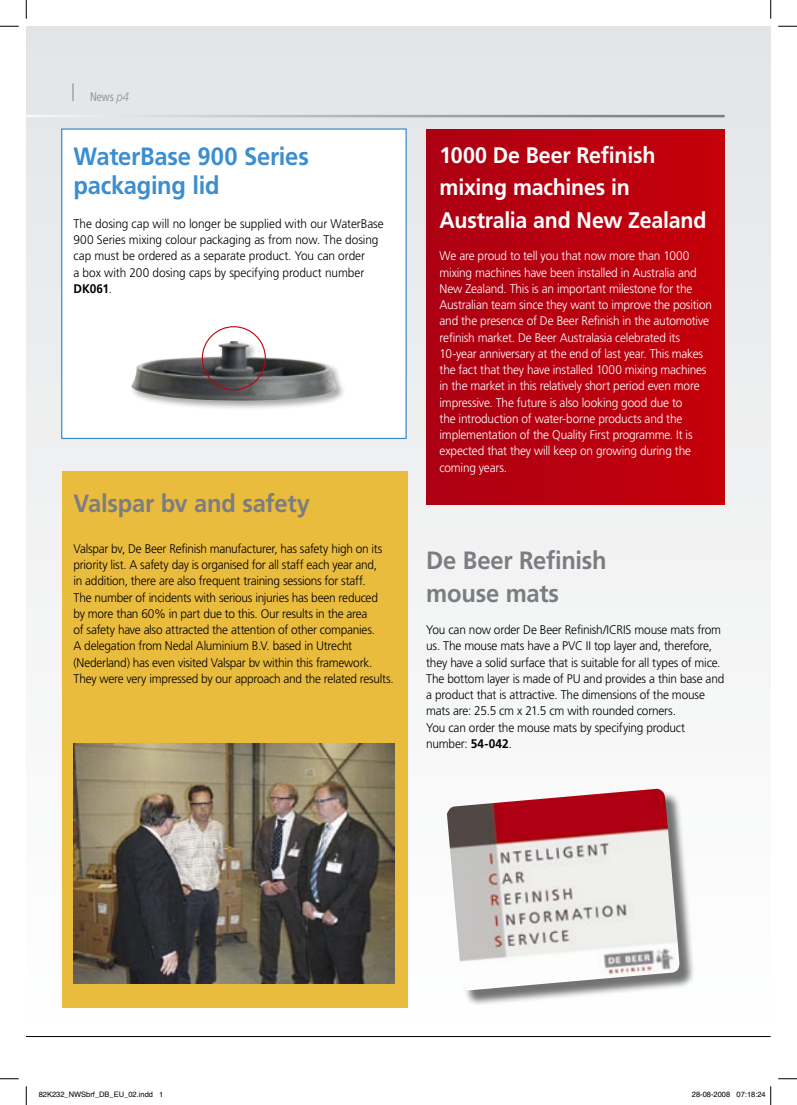
<style>
.page{position:relative;width:797px;height:1105px;background:#fff}
.page>*{position:absolute;margin:0;border:0;box-sizing:border-box;transform-origin:0 0}
.t1{font:700 25px "Frutiger LT Std";letter-spacing:-.01em;color:#7c7d82;scale:.95 1}
.t2{font:700 25px/28.8px "Frutiger LT Std";letter-spacing:-.01em;color:#3b8ecf;scale:.95 1}
.t3{font:700 22.5px/32.5px "Frutiger LT Std";letter-spacing:-.01em;color:#fff;scale:.95 1}
.t4{font:300 12.5px/16.2px "Frutiger LT Std";letter-spacing:-.02em;color:#000;scale:.95 1}
.t5{font:300 12.5px/16.2px "Frutiger LT Std";letter-spacing:-.02em;color:#fff;scale:.95 1}
.t6{font:condensed 12.5px "Frutiger LT Std";color:#96969a;scale:.9 1}
.t7{font:7.5px "Helvetica";color:#000}
.s1{font-weight:300;font-style:italic;font-stretch:normal}
.s2{font-weight:700}
</style>
<div class="page">
<div style="left:26px;top:26px;width:744px;height:1053px;background:linear-gradient(to bottom,#e2e0e2,#fff)"></div>
<svg style="left:72px;top:83px;width:2px;height:18px"></svg>
<hr style="left:26px;top:1036px;width:744px;height:1px;background:#000">
<hr style="left:26px;top:115px;width:698px;height:2px;background:#fff">
<div style="left:61px;top:128px;width:346px;height:311px;background:#fff;border:1px solid #3b8ecf"></div>
<div style="left:426px;top:129px;width:298px;height:375px;background:#b90010"></div>
<div style="left:129px;top:339px;width:216px;height:72px;background:#000;opacity:.35"></div>
<img style="left:131px;top:341px;width:209px;height:60px">
<div style="left:448px;top:790px;width:246px;height:215px;background:#000;opacity:.55"></div>
<img style="left:447px;top:789px;width:233px;height:202px">
<div style="left:62px;top:472px;width:345px;height:536px;background:#eabc3e"></div>
<img style="left:73px;top:743px;width:321px;height:241px">
<div style="left:202px;top:326px;width:64px;height:64px;border:1px solid #c40009;border-radius:50%"></div>
<svg style="left:0;top:25px;width:19px;height:2px"></svg>
<svg style="left:778px;top:25px;width:19px;height:2px"></svg>
<svg style="left:0;top:1078px;width:19px;height:1px"></svg>
<svg style="left:778px;top:1078px;width:19px;height:1px"></svg>
<svg style="left:25px;top:0;width:2px;height:19px"></svg>
<svg style="left:25px;top:1086px;width:2px;height:19px"></svg>
<svg style="left:770px;top:0;width:1px;height:19px"></svg>
<svg style="left:770px;top:1086px;width:1px;height:19px"></svg>
<p class="t6" style="left:90px;top:89px;width:45px">News <span class="s1">p4</span></p>
<p class="t2" style="left:73px;top:143px;width:249px">WaterBase 900 Series packaging lid</p>
<p class="t4" style="left:73px;top:216px;width:328px">The dosing cap will no longer be supplied with our WaterBase 900 Series mixing colour packaging as from now. The dosing cap must be ordered as a separate product. You can order<br>a box with 200 dosing caps by specifying product number <span class="s2">DK061</span>.</p>
<p class="t1" style="left:73px;top:489px;width:250px">Valspar bv and safety</p>
<p class="t4" style="left:73px;top:541px;width:339px">Valspar bv, De Beer Refinish manufacturer, has safety high on its priority list. A safety day is organised for all staff each year and,<br>in addition, there are also frequent training sessions for staff.<br>The number of incidents with serious injuries has been reduced<br>by more than 60% in part due to this. Our results in the area<br>of safety have also attracted the attention of other companies.<br>A delegation from Nedal Aluminium B.V. based in Utrecht (Nederland) has even visited Valspar bv within this framework.<br>They were very impressed by our approach and the related results.</p>
<p class="t3" style="left:439px;top:139px;width:282px">1000 De Beer Refinish mixing machines in<br>Australia and New Zealand</p>
<p class="t5" style="left:439px;top:248px;width:288px">We are proud to tell you that now more than 1000 mixing machines have been installed in Australia and New Zealand. This is an important milestone for the Australian team since they want to improve the position and the presence of De Beer Refinish in the automotive refinish market. De Beer Australasia celebrated its 10-year anniversary at the end of last year. This makes the fact that they have installed 1000 mixing machines in the market in this relatively short period even more impressive. The future is also looking good due to<br>the introduction of water-borne products and the implementation of the Quality First programme. It is expected that they will keep on growing during the coming years.</p>
<p class="t1" style="left:426px;top:546px;width:191px">De Beer Refinish</p>
<p class="t1" style="left:426px;top:578px;width:141px">mouse mats</p>
<p class="t4" style="left:426px;top:622px;width:315px">You can now order De Beer Refinish/ICRIS mouse mats from us. The mouse mats have a PVC II top layer and, therefore, they have a solid surface that is suitable for all types of mice.<br>The bottom layer is made of PU and provides a thin base and a product that is attractive. The dimensions of the mouse mats are: 25.5 cm x 21.5 cm with rounded corners.</p>
<p class="t4" style="left:426px;top:719px;width:274px">You can order the mouse mats by specifying product number: <span class="s2">54-042</span>.</p>
<p class="t7" style="left:39px;top:1089px;width:126px">82K232_NWSbrf_DB_EU_02.indd 1</p>
<p class="t7" style="left:692px;top:1089px;width:75px">28-08-2008 07:18:24</p>
</div>
